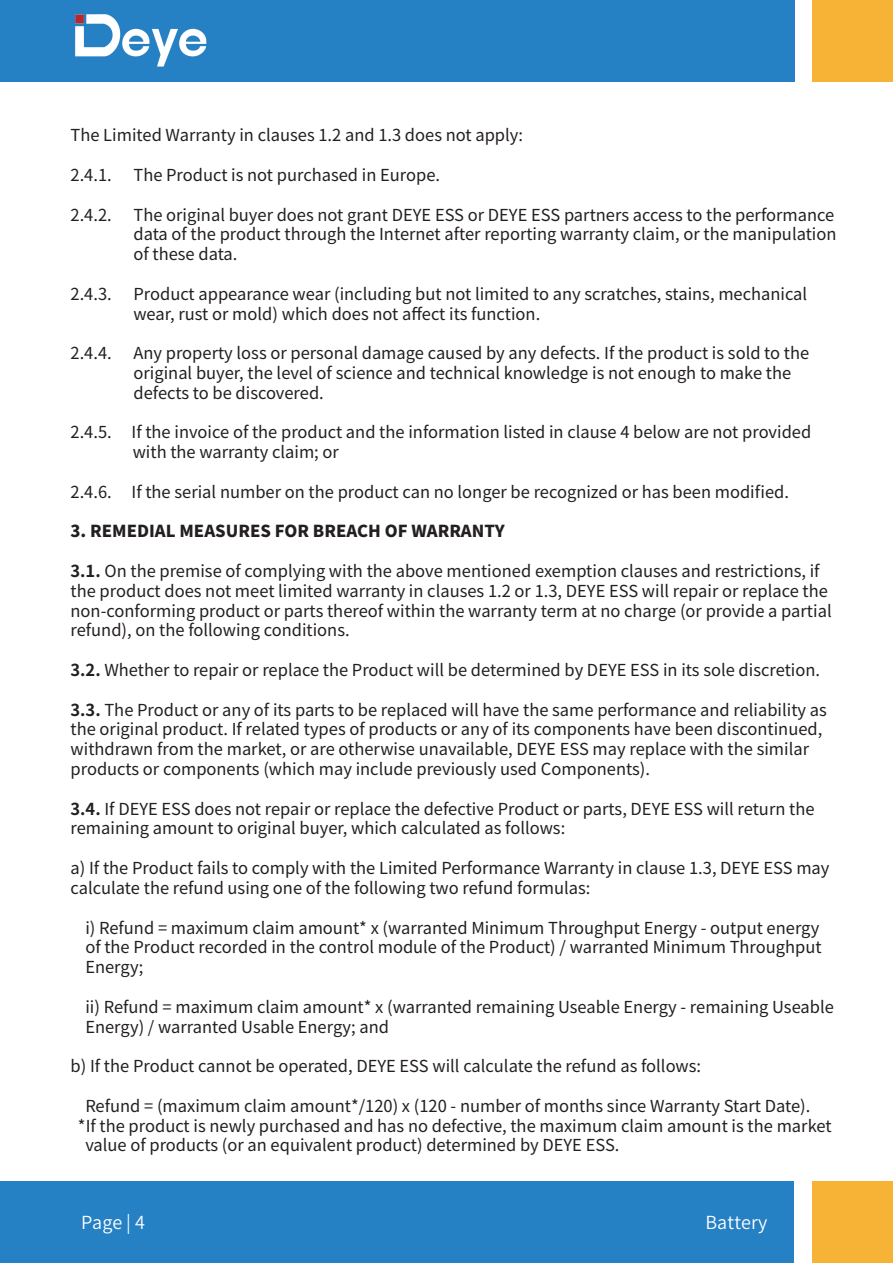
<style>
.page{position:relative;width:893px;height:1263px;background:#fff}
.page>*{position:absolute;margin:0;border:0;box-sizing:border-box;transform-origin:0 0}
.t1{font:18px "Source Han Sans CN";letter-spacing:.01em;color:#fff}
.t2{font:16.5px/19.8px "Source Han Sans CN";color:#231f20}
.t3{font:800 16.5px "Source Han Sans CN";color:#231f20}
.s1{font-weight:700}
</style>
<div class="page">
<div style="left:0;top:1182px;width:794px;height:81px;background:#2580c4"></div>
<div style="left:812px;top:1182px;width:81px;height:81px;background:#f6b335"></div>
<div style="left:0;top:0;width:794px;height:81px;background:#2580c4"></div>
<div style="left:813px;top:0;width:80px;height:81px;background:#f6b335"></div>
<img style="left:75px;top:14px;width:132px;height:53px">
<p class="t2" style="left:71px;top:126px;width:454px">The Limited Warranty in clauses 1.2 and 1.3 does not apply:</p>
<p class="t2" style="left:71px;top:165px;width:43px">2.4.1.</p>
<p class="t2" style="left:71px;top:205px;width:43px">2.4.2.</p>
<p class="t2" style="left:133px;top:165px;width:308px">The Product is not purchased in Europe.</p>
<p class="t2" style="left:133px;top:205px;width:705px">The original buyer does not grant DEYE ESS or DEYE ESS partners access to the performance data of the product through the Internet after reporting warranty claim, or the manipulation of these data.</p>
<p class="t2" style="left:133px;top:284px;width:675px">Product appearance wear (including but not limited to any scratches, stains, mechanical wear, rust or mold) which does not affect its function.</p>
<p class="t2" style="left:133px;top:344px;width:677px">Any property loss or personal damage caused by any defects. If the product is sold to the original buyer, the level of science and technical knowledge is not enough to make the defects to be discovered.</p>
<p class="t2" style="left:71px;top:284px;width:43px">2.4.3.</p>
<p class="t2" style="left:71px;top:344px;width:43px">2.4.4.</p>
<p class="t2" style="left:133px;top:423px;width:680px;text-indent:-62px">2.4.5. If the invoice of the product and the information listed in clause 4 below are not provided with the warranty claim; or</p>
<p class="t2" style="left:71px;top:482px;width:720px">2.4.6. If the serial number on the product can no longer be recognized or has been modified.</p>
<p class="t3" style="left:71px;top:522px;width:436px">3. REMEDIAL MEASURES FOR BREACH OF WARRANTY</p>
<p class="t2" style="left:71px;top:561px;width:763px"><span class="s1">3.1.</span> On the premise of complying with the above mentioned exemption clauses and restrictions, if the product does not meet limited warranty in clauses 1.2 or 1.3, DEYE ESS will repair or replace the non-conforming product or parts thereof within the warranty term at no charge (or provide a partial refund), on the following conditions.</p>
<p class="t2" style="left:71px;top:660px;width:751px"><span class="s1">3.2.</span> Whether to repair or replace the Product will be determined by DEYE ESS in its sole discretion.</p>
<p class="t2" style="left:71px;top:700px;width:758px"><span class="s1">3.3.</span> The Product or any of its parts to be replaced will have the same performance and reliability as the original product. If related types of products or any of its components have been discontinued, withdrawn from the market, or are otherwise unavailable, DEYE ESS may replace with the similar products or components (which may include previously used Components).</p>
<p class="t2" style="left:71px;top:799px;width:745px"><span class="s1">3.4.</span> If DEYE ESS does not repair or replace the defective Product or parts, DEYE ESS will return the remaining amount to original buyer, which calculated as follows:</p>
<p class="t2" style="left:71px;top:858px;width:760px">a) If the Product fails to comply with the Limited Performance Warranty in clause 1.3, DEYE ESS may calculate the refund using one of the following two refund formulas:</p>
<p class="t2" style="left:85px;top:918px;width:738px">i) Refund = maximum claim amount* x (warranted Minimum Throughput Energy - output energy of the Product recorded in the control module of the Product) / warranted Minimum Throughput<br>Energy;</p>
<p class="t2" style="left:85px;top:997px;width:750px">ii) Refund = maximum claim amount* x (warranted remaining Useable Energy - remaining Useable<br>Energy) / warranted Usable Energy; and</p>
<p class="t2" style="left:71px;top:1056px;width:632px">b) If the Product cannot be operated, DEYE ESS will calculate the refund as follows:</p>
<p class="t2" style="left:85px;top:1096px;width:727px">Refund = (maximum claim amount*/120) x (120 - number of months since Warranty Start Date).</p>
<p class="t2" style="left:78px;top:1116px;width:755px">*If the product is newly purchased and has no defective, the maximum claim amount is the market</p>
<p class="t2" style="left:85px;top:1136px;width:536px">value of products (or an equivalent product) determined by DEYE ESS.</p>
<p class="t1" style="left:81px;top:1212px;width:65px">Page | 4</p>
<p class="t1" style="left:705px;top:1212px;width:64px">Battery</p>
</div>
